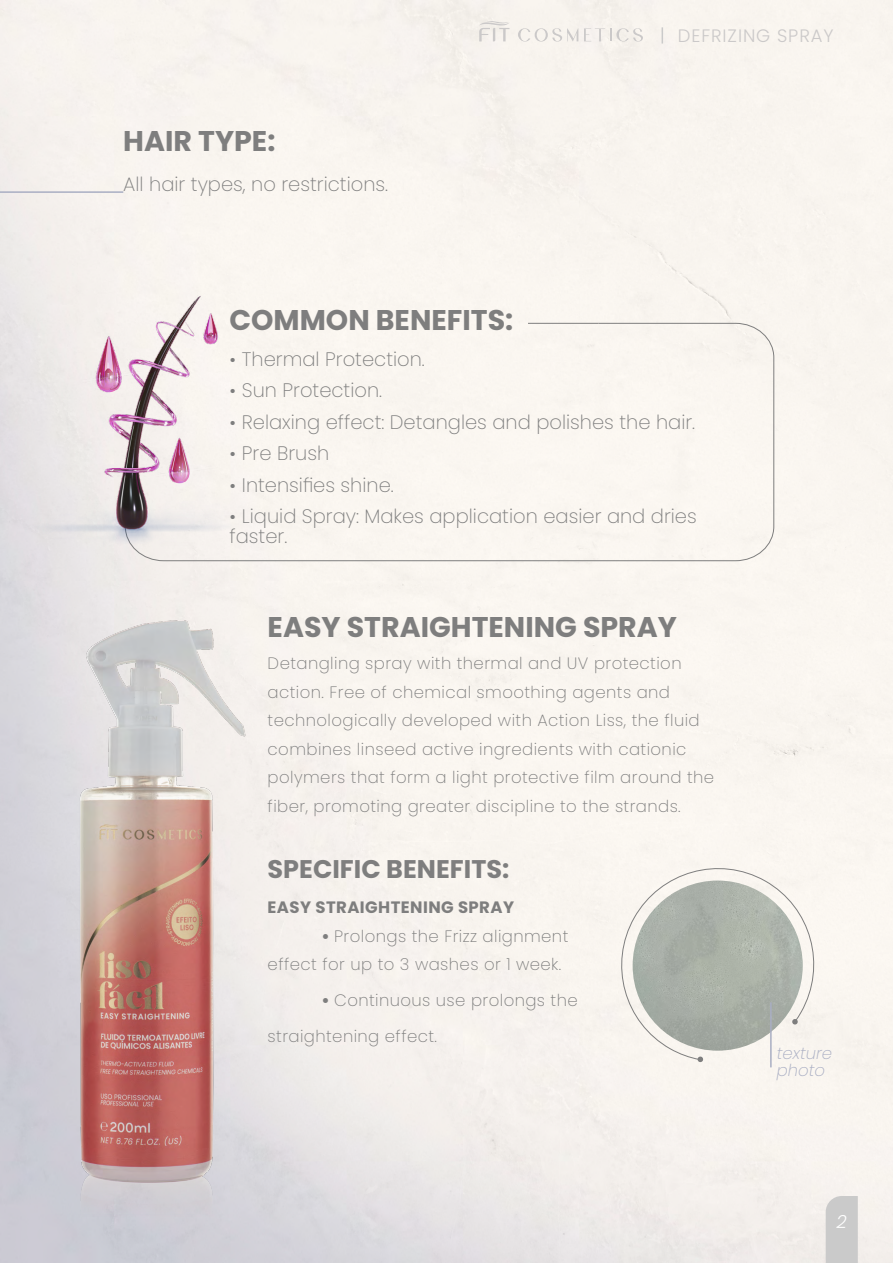
<style>
.page{position:relative;width:893px;height:1263px;background:#fff}
.page>*{position:absolute;margin:0;border:0;box-sizing:border-box;transform-origin:0 0}
.t1{font:700 28.5px "Poppins";color:#7e7e7e}
.t2{font:700 25.5px "Poppins";color:#7e7e7e}
.t3{font:200 19.5px/19.5px "Poppins";color:#7e7e7e}
.t4{font:300 18px "Poppins";letter-spacing:.05em;color:#cbc9c9}
.t5{font:italic 300 18px "Poppins";color:#fff}
.t6{font:200 16.5px/28.5px "Poppins";letter-spacing:.025em;color:#7e7e7e}
.t7{font:700 16.5px "Poppins";letter-spacing:.025em;color:#7e7e7e}
.t8{font:italic 200 16.5px/16.5px "Poppins";color:#a9aec3}
.s1{font-weight:300;font-size:18px}
.s2{font-weight:700}
</style>
<div class="page">
<div style="left:826px;top:1196px;width:32px;height:67px;background:#cacaca"></div>
<svg style="left:479px;top:21px;width:31px;height:20px"></svg>
<svg style="left:518px;top:28px;width:60px;height:14px"></svg>
<svg style="left:584px;top:28px;width:59px;height:14px"></svg>
<svg style="left:662px;top:27px;width:1px;height:17px"></svg>
<hr style="left:0;top:191px;width:123px;height:2px;background:#a9aec3">
<div style="left:268px;top:323px;width:506px;height:238px;background:#faf6f1"></div>
<img style="left:12px;top:285px;width:256px;height:276px">
<hr style="left:528px;top:323px;width:71px;height:1px;background:#7e7e7e">
<img style="left:12px;top:596px;width:245px;height:667px">
<div style="left:607px;top:854px;width:221px;height:206px;background:#faf6f0"></div>
<svg style="left:792px;top:1018px;width:6px;height:7px"></svg>
<svg style="left:697px;top:1056px;width:6px;height:6px"></svg>
<img style="left:633px;top:880px;width:170px;height:171px;border-radius:85px">
<hr style="left:770px;top:1002px;width:2px;height:65px;background:#a9aec3">
<h1 class="t1" style="left:123px;top:124px;width:154px">HAIR TYPE:</h1>
<p class="t3" style="left:123px;top:175px;width:266px">All hair types, no restrictions.</p>
<h1 class="t1" style="left:229px;top:304px;width:285px">COMMON BENEFITS:</h1>
<p class="t4" style="left:678px;top:25px;width:157px">DEFRIZING SPRAY</p>
<p class="t3" style="left:229px;top:349px;width:197px"><span class="s1">•</span> Thermal Protection.</p>
<p class="t3" style="left:229px;top:381px;width:154px"><span class="s1">•</span> Sun Protection.</p>
<p class="t3" style="left:229px;top:412px;width:467px"><span class="s1">•</span> Relaxing effect: Detangles and polishes the hair.</p>
<p class="t3" style="left:229px;top:444px;width:101px"><span class="s1">•</span> Pre Brush</p>
<p class="t3" style="left:229px;top:475px;width:166px"><span class="s1">•</span> Intensifies shine.</p>
<p class="t3" style="left:229px;top:507px;width:469px"><span class="s1">•</span> Liquid Spray: Makes application easier and dries faster.</p>
<h1 class="t1" style="left:268px;top:610px;width:411px">EASY STRAIGHTENING SPRAY</h1>
<p class="t6" style="left:268px;top:649px;width:448px">Detangling spray with thermal and UV protection action. Free of chemical smoothing agents and technologically developed with Action Liss, the fluid combines linseed active ingredients with cationic polymers that form a light protective film around the fiber, promoting greater discipline to the strands.</p>
<h2 class="t2" style="left:268px;top:854px;width:243px">SPECIFIC BENEFITS:</h2>
<p class="t7" style="left:268px;top:898px;width:248px">EASY STRAIGHTENING SPRAY</p>
<p class="t6" style="left:268px;top:922px;width:302px;text-indent:54px"><span class="s2">•</span> Prolongs the Frizz alignment effect for up to 3 washes or 1 week.</p>
<p class="t6" style="left:268px;top:982px;width:312px;line-height:36px;text-indent:54px"><span class="s2">•</span> Continuous use prolongs the straightening effect.</p>
<p class="t8" style="left:777px;top:1045px;width:57px">texture photo</p>
<p class="t5" style="left:837px;top:1211px;width:12px">2</p>
</div>
